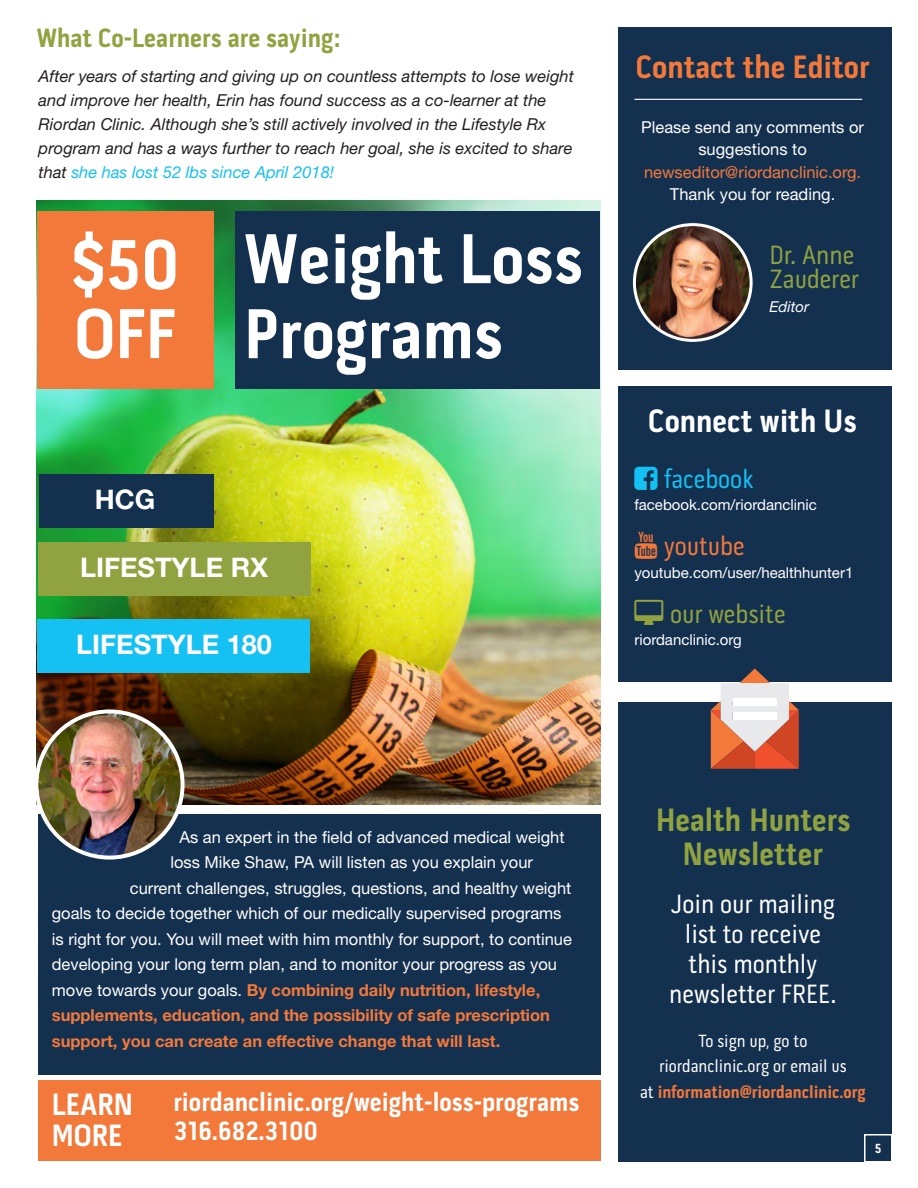
<style>
.page{position:relative;width:918px;height:1188px;background:#fff}
.page>*{position:absolute;margin:0;border:0;box-sizing:border-box;transform-origin:0 0}
.Body_Text{font:700 72px/75px "Pill Gothic 300 mg";color:#fff}
.t1{font:700 33px/34.5px "Pill Gothic 300 mg";color:#90a340;text-align:center}
.t2{font:700 33px "Pill Gothic 300 mg";color:#f3793b}
.t3{font:700 33px "Pill Gothic 300 mg";color:#fff}
.Body_Text-2{font:700 31.5px "Pill Gothic 300 mg";color:#fff}
.t4{font:27px/30px "Pill Gothic 300 mg";color:#fff;text-align:center}
.Body_Text-3{font:700 27px "Pill Gothic 300 mg";color:#fff}
.Body_Text-4{font:700 27px "Helvetica Neue LT Std";color:#fff}
.t5{font:27px/24px "Pill Gothic 300 mg";color:#90a340}
.Body_Text-5{font:700 27px "Pill Gothic 300 mg";color:#90a340}
.t6{font:27px "Pill Gothic 300 mg";color:#15c0f2}
.t7{font:27px "Pill Gothic 300 mg";color:#f3793b}
.t8{font:18px/25.5px "Pill Gothic 300 mg";color:#fff;text-align:center}
.Body_Text-6{font:16.5px/22.5px "Helvetica Neue LT Std";color:#fff;text-align:center}
.Body_Text-7{font:italic 16.5px/24px "Helvetica Neue LT Std";color:#231f20}
.Body_Text-8{font:700 16.5px "Helvetica Neue LT Std";color:#f3793b}
.t9{font:16.5px "Helvetica Neue LT Std";color:#f3793b}
.t10{font:15px "Helvetica Neue LT Std";color:#fff}
.t11{font:italic 15px "Helvetica Neue LT Std";color:#fff}
.t12{font:700 13.5px "Pill Gothic 300 mg";color:#fff}
.s1{color:#15c0f2}
.s2{font-weight:400;color:#fff}
.s3{font-weight:700;color:#f3793b}
</style>
<div class="page">
<div style="left:618px;top:702px;width:273px;height:460px;background:#14304f"></div>
<div style="left:618px;top:27px;width:273px;height:343px;background:#14304f"></div>
<img style="left:634px;top:225px;width:117px;height:115px;border-radius:58px">
<div style="left:633px;top:223px;width:120px;height:119px;border:3px solid #fff;border-radius:50%"></div>
<hr style="left:634px;top:99px;width:228px;height:1px;background:#fff">
<div style="left:618px;top:387px;width:273px;height:295px;background:#14304f"></div>
<svg style="left:711px;top:669px;width:88px;height:100px"></svg>
<div style="left:733px;top:698px;width:44px;height:7px;background:#fff"></div>
<div style="left:733px;top:713px;width:44px;height:7px;background:#fff"></div>
<div style="left:38px;top:1081px;width:563px;height:80px;background:#f3793b"></div>
<img style="left:37px;top:200px;width:564px;height:605px">
<div style="left:235px;top:211px;width:365px;height:177px;background:#14304f"></div>
<div style="left:37px;top:211px;width:176px;height:177px;background:#f3793b"></div>
<div style="left:38px;top:814px;width:562px;height:261px;background:#14304f"></div>
<div style="left:39px;top:474px;width:174px;height:54px;background:#14304f"></div>
<div style="left:38px;top:542px;width:272px;height:54px;background:#90a340"></div>
<img style="left:36px;top:711px;width:147px;height:147px;border-radius:73px">
<div style="left:34px;top:709px;width:151px;height:151px;border:4px solid #fff;border-radius:50%"></div>
<div style="left:38px;top:619px;width:272px;height:54px;background:#15c0f2"></div>
<div style="left:864px;top:1134px;width:28px;height:28px;background:#14304f;border:2px solid #fff"></div>
<p class="Body_Text-5" style="left:37px;top:27px;width:306px">What Co-Learners are saying:</p>
<p class="Body_Text-7" style="left:39px;top:64px;width:537px">After years of starting and giving up on countless attempts to lose weight and improve her health, Erin has found success as a co-learner at the Riordan Clinic. Although she’s still actively involved in the Lifestyle Rx program and has a ways further to reach her goal, she is excited to share that <span class="s1">she has lost 52 lbs since April 2018!</span></p>
<p class="Body_Text" style="left:70px;top:234px;width:111px">$50</p>
<p class="Body_Text" style="left:244px;top:228px;width:340px">Weight Loss<br>Programs</p>
<p class="Body_Text" style="left:74px;top:303px;width:103px">OFF</p>
<p class="Body_Text-4" style="left:95px;top:483px;width:62px">HCG</p>
<p class="Body_Text-4" style="left:80px;top:551px;width:190px">LIFESTYLE RX</p>
<p class="Body_Text-4" style="left:76px;top:628px;width:197px">LIFESTYLE 180</p>
<h2 class="t2" style="left:636px;top:54px;width:235px">Contact the Editor</h2>
<p class="Body_Text-6" style="left:641px;top:115px;width:224px">Please send any comments or suggestions to</p>
<p class="t9" style="left:644px;top:162px;width:219px">newseditor@riordanclinic.org.</p>
<p class="Body_Text-6" style="left:670px;top:183px;width:167px">Thank you for reading.</p>
<h3 class="t5" style="left:769px;top:245px;width:91px">Dr. Anne<br>Zauderer</h3>
<p class="t11" style="left:769px;top:298px;width:41px">Editor</p>
<h2 class="t3" style="left:648px;top:407px;width:210px">Connect with Us</h2>
<h3 class="t6" style="left:664px;top:468px;width:90px">facebook</h3>
<p class="t10" style="left:634px;top:496px;width:184px">facebook.com/riordanclinic</p>
<h3 class="t7" style="left:664px;top:535px;width:82px">youtube</h3>
<p class="t10" style="left:634px;top:563px;width:220px">youtube.com/user/healthhunter1</p>
<h3 class="t5" style="left:670px;top:604px;width:117px">our website</h3>
<p class="t10" style="left:634px;top:631px;width:109px">riordanclinic.org</p>
<p class="Body_Text-6" style="left:179px;top:826px;width:387px">As an expert in the field of advanced medical weight</p>
<p class="Body_Text-6" style="left:170px;top:851px;width:364px">loss Mike Shaw, PA will listen as you explain your</p>
<p class="Body_Text-6" style="left:130px;top:877px;width:443px">current challenges, struggles, questions, and healthy weight</p>
<p class="Body_Text-6" style="left:52px;top:902px;width:511px">goals to decide together which of our medically supervised programs</p>
<p class="Body_Text-6" style="left:52px;top:928px;width:522px">is right for you. You will meet with him monthly for support, to continue</p>
<p class="Body_Text-6" style="left:52px;top:953px;width:507px">developing your long term plan, and to monitor your progress as you</p>
<p class="Body_Text-8" style="left:52px;top:980px;width:490px"><span class="s2">move towards your goals.</span> By combining daily nutrition, lifestyle,</p>
<p class="Body_Text-8" style="left:52px;top:1005px;width:500px">supplements, education, and the possibility of safe prescription</p>
<p class="Body_Text-8" style="left:52px;top:1031px;width:450px">support, you can create an effective change that will last.</p>
<p class="Body_Text-2" style="left:52px;top:1091px;width:83px">LEARN</p>
<p class="Body_Text-2" style="left:52px;top:1123px;width:72px">MORE</p>
<p class="Body_Text-3" style="left:173px;top:1091px;width:407px">riordanclinic.org/weight-loss-programs</p>
<p class="Body_Text-3" style="left:174px;top:1120px;width:146px">316.682.3100</p>
<h2 class="t1" style="left:655px;top:805px;width:197px">Health Hunters<br>Newsletter</h2>
<h3 class="t4" style="left:669px;top:891px;width:169px">Join our mailing list to receive this monthly newsletter FREE.</h3>
<p class="t8" style="left:640px;top:1029px;width:227px">To sign up, go to<br>riordanclinic.org or email us<br>at <span class="s3">information@riordanclinic.org</span></p>
<p class="t12" style="left:875px;top:1143px;width:8px">5</p>
</div>
